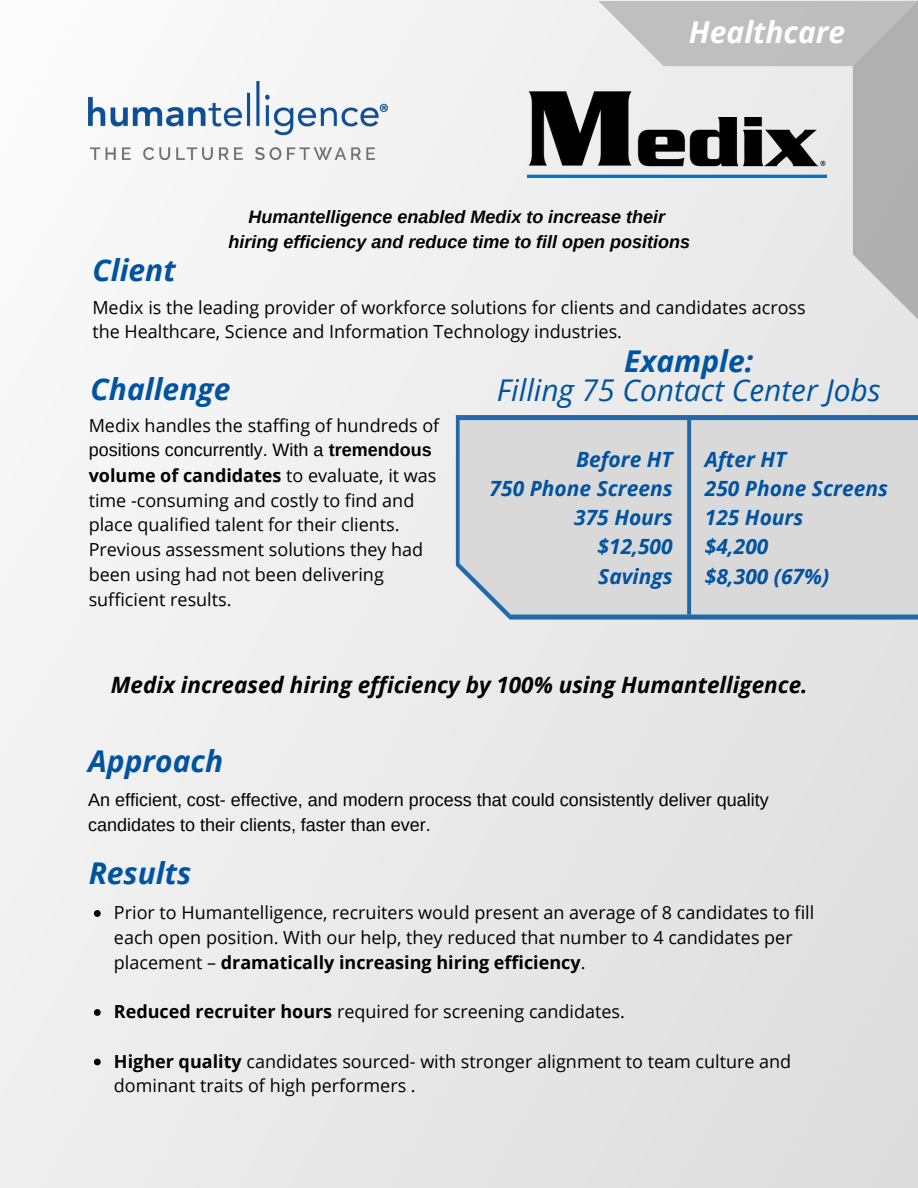
<style>
.page{position:relative;width:918px;height:1188px;background:#fff}
.page>*{position:absolute;margin:0;border:0;box-sizing:border-box;transform-origin:0 0}
.t1{font:italic 700 30px "Open Sans";color:#0053a0}
.t2{font:italic 30px "Open Sans";color:#0053a0}
.t3{font:italic 700 30px "Open Sans";color:#fff}
.t4{font:italic 700 22.5px "Open Sans";color:#000}
.t5{font:italic 700 21px/29.2px "Open Sans";color:#0053a0;text-align:right}
.t6{font:18px/24.8px "Open Sans";color:#000}
.t7{font:18px/24.8px "Arimo";color:#000}
.t8{font:italic 700 18px/24.8px "Arimo";color:#000;text-align:center}
.s1{font-weight:700}
</style>
<div class="page">
<div style="left:0;top:0;width:918px;height:1188px;background:linear-gradient(to right,#f6f6f6,#e0e0e0)"></div>
<svg style="left:599px;top:0;width:319px;height:319px;background:#dbdcdc"></svg>
<svg style="left:599px;top:1px;width:319px;height:65px;background:#c1c1c1"></svg>
<img style="left:527px;top:92px;width:300px;height:85px">
<img style="left:88px;top:82px;width:299px;height:77px">
<svg style="left:94px;top:910px;width:7px;height:7px"></svg>
<svg style="left:94px;top:1009px;width:7px;height:7px"></svg>
<svg style="left:94px;top:1059px;width:7px;height:6px"></svg>
<svg style="left:456px;top:415px;width:462px;height:205px;background:#3c79b2"></svg>
<div style="left:460px;top:420px;width:458px;height:195px;background:#d9d9d9"></div>
<svg style="left:687px;top:420px;width:4px;height:194px"></svg>
<h1 class="t3" style="left:689px;top:11px;width:158px">Healthcare</h1>
<h1 class="t1" style="left:92px;top:249px;width:85px">Client</h1>
<p class="t8" style="left:229px;top:205px;width:463px">Humantelligence enabled Medix to increase their hiring efficiency and reduce time to fill open positions</p>
<p class="t6" style="left:92px;top:294px;width:715px">Medix is the leading provider of workforce solutions for clients and candidates across the Healthcare, Science and Information Technology industries.</p>
<h1 class="t1" style="left:91px;top:368px;width:141px">Challenge</h1>
<p class="t6" style="left:89px;top:413px;width:352px">Medix handles the staffing of hundreds of</p>
<p class="t7" style="left:89px;top:437px;width:345px">positions concurrently. With a <span class="s1">tremendous</span></p>
<p class="t6" style="left:89px;top:463px;width:349px"><span class="s1">volume of candidates</span> to evaluate, it was time -consuming and costly to find and place qualified talent for their clients.<br>Previous assessment solutions they had been using had not been delivering sufficient results.</p>
<h1 class="t1" style="left:624px;top:340px;width:131px">Example:</h1>
<h1 class="t2" style="left:497px;top:369px;width:385px">Filling 75 Contact Center Jobs</h1>
<p class="t5" style="left:490px;top:444px;width:185px">Before HT<br>750 Phone Screens<br>375 Hours<br>$12,500<br>Savings</p>
<p class="t5" style="left:705px;top:444px;width:185px;text-align:left">After HT<br>250 Phone Screens<br>125 Hours<br>$4,200<br>$8,300 (67%)</p>
<p class="t4" style="left:111px;top:669px;width:698px">Medix increased hiring efficiency by 100% using Humantelligence.</p>
<h1 class="t1" style="left:88px;top:740px;width:137px">Approach</h1>
<p class="t7" style="left:88px;top:787px;width:682px">An efficient, cost- effective, and modern process that could consistently deliver quality candidates to their clients, faster than ever.</p>
<h1 class="t1" style="left:89px;top:852px;width:104px">Results</h1>
<p class="t6" style="left:114px;top:900px;width:702px">Prior to Humantelligence, recruiters would present an average of 8 candidates to fill each open position. With our help, they reduced that number to 4 candidates per placement – <span class="s1">dramatically increasing hiring efficiency</span>.</p>
<p class="t6" style="left:114px;top:999px;width:513px"><span class="s1">Reduced recruiter hours</span> required for screening candidates.</p>
<p class="t6" style="left:114px;top:1048px;width:679px"><span class="s1">Higher quality</span> candidates sourced- with stronger alignment to team culture and dominant traits of high performers .</p>
</div>
